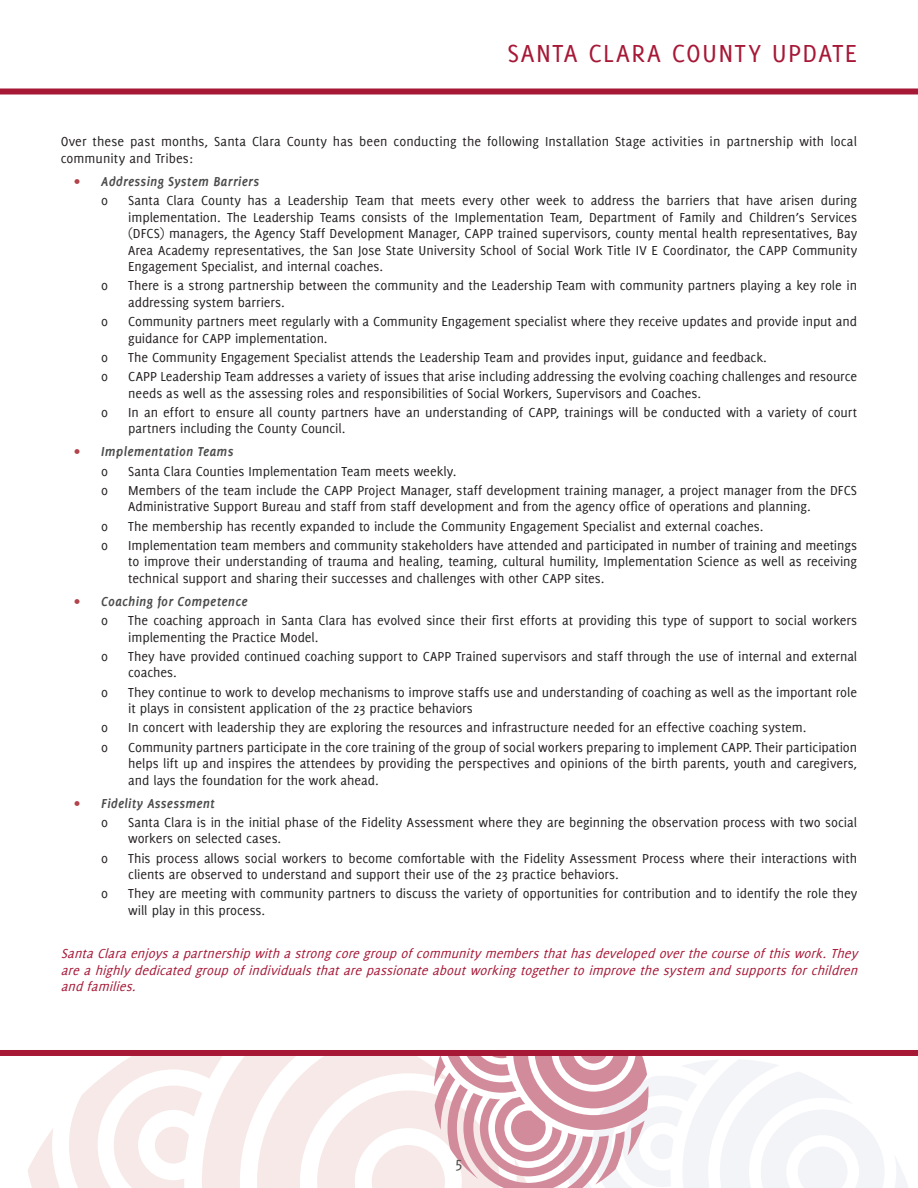
<style>
.page{position:relative;width:918px;height:1188px;background:#fff}
.page>*{position:absolute;margin:0;border:0;box-sizing:border-box;transform-origin:0 0}
.t1{font:27px "Delicious";letter-spacing:.055em;color:#a61836}
.t2{font:16.5px "Delicious";color:#4b4c4d}
.t3{font:14.25px/16.5px "Delicious";letter-spacing:-.005em;color:#231f20}
.t4{font:italic 14.25px/16.5px "Delicious";color:#a61836;text-align:justify}
.t5{font:italic 700 14.25px/19.2px "Delicious";letter-spacing:.01em;color:#4b4c4d}
.s1{color:#b1434a}
.s2{font-weight:400;font-style:normal;color:#231f20}
</style>
<div class="page">
<div style="left:0;top:88px;width:918px;height:6px;background:#a61836"></div>
<svg style="left:648px;top:1060px;width:260px;height:128px;fill:#f3f4f8"></svg>
<svg style="left:28px;top:1056px;width:406px;height:132px;fill:#f6e9e7"></svg>
<svg style="left:434px;top:1056px;width:214px;height:132px"></svg>
<div style="left:0;top:1050px;width:918px;height:6px;background:#a61836"></div>
<h1 class="t1" style="left:508px;top:38px;width:351px">SANTA CLARA COUNTY UPDATE</h1>
<p class="t3" style="left:61px;top:133px;width:798px">Over these past months, Santa Clara County has been conducting the following Installation Stage activities in partnership with local community and Tribes:</p>
<p class="t5" style="left:101px;top:172px;width:160px;text-indent:-27px"><span class="s1">•</span> Addressing System Barriers <span class="s2">o</span></p>
<p class="t3" style="left:128px;top:192px;width:730px;text-align:justify">Santa Clara County has a Leadership Team that meets every other week to address the barriers that have arisen during implementation. The Leadership Teams consists of the Implementation Team, Department of Family and Children’s Services (DFCS) managers, the Agency Staff Development Manager, CAPP trained supervisors, county mental health representatives, Bay Area Academy representatives, the San Jose State University School of Social Work Title IV E Coordinator, the CAPP Community Engagement Specialist, and internal coaches.</p>
<p class="t3" style="left:101px;top:277px;width:8px">o</p>
<p class="t3" style="left:128px;top:277px;width:730px">There is a strong partnership between the community and the Leadership Team with community partners playing a key role in addressing system barriers.</p>
<p class="t3" style="left:101px;top:313px;width:8px">o</p>
<p class="t3" style="left:128px;top:313px;width:730px">Community partners meet regularly with a Community Engagement specialist where they receive updates and provide input and guidance for CAPP implementation.</p>
<p class="t3" style="left:101px;top:349px;width:8px">o</p>
<p class="t3" style="left:128px;top:349px;width:640px">The Community Engagement Specialist attends the Leadership Team and provides input, guidance and feedback.</p>
<p class="t3" style="left:101px;top:368px;width:8px">o</p>
<p class="t3" style="left:128px;top:368px;width:730px">CAPP Leadership Team addresses a variety of issues that arise including addressing the evolving coaching challenges and resource needs as well as the assessing roles and responsibilities of Social Workers, Supervisors and Coaches.</p>
<p class="t3" style="left:101px;top:404px;width:8px">o</p>
<p class="t3" style="left:128px;top:404px;width:730px">In an effort to ensure all county partners have an understanding of CAPP, trainings will be conducted with a variety of court partners including the County Council.</p>
<p class="t5" style="left:101px;top:442px;width:134px;text-indent:-27px"><span class="s1">•</span> Implementation Teams <span class="s2">o</span></p>
<p class="t3" style="left:128px;top:463px;width:330px">Santa Clara Counties Implementation Team meets weekly.</p>
<p class="t3" style="left:101px;top:482px;width:8px">o</p>
<p class="t3" style="left:128px;top:482px;width:730px">Members of the team include the CAPP Project Manager, staff development training manager, a project manager from the DFCS<br>Administrative Support Bureau and staff from staff development and from the agency office of operations and planning.</p>
<p class="t3" style="left:101px;top:517px;width:8px">o</p>
<p class="t3" style="left:128px;top:517px;width:637px">The membership has recently expanded to include the Community Engagement Specialist and external coaches.</p>
<p class="t3" style="left:101px;top:537px;width:8px">o</p>
<p class="t3" style="left:128px;top:537px;width:730px;text-align:justify">Implementation team members and community stakeholders have attended and participated in number of training and meetings to improve their understanding of trauma and healing, teaming, cultural humility, Implementation Science as well as receiving technical support and sharing their successes and challenges with other CAPP sites.</p>
<p class="t5" style="left:101px;top:592px;width:148px;text-indent:-27px"><span class="s1">•</span> Coaching for Competence <span class="s2">o</span></p>
<p class="t3" style="left:128px;top:612px;width:730px">The coaching approach in Santa Clara has evolved since their first efforts at providing this type of support to social workers implementing the Practice Model.</p>
<p class="t3" style="left:101px;top:648px;width:8px">o</p>
<p class="t3" style="left:128px;top:648px;width:731px">They have provided continued coaching support to CAPP Trained supervisors and staff through the use of internal and external coaches.</p>
<p class="t3" style="left:101px;top:684px;width:8px">o</p>
<p class="t3" style="left:128px;top:684px;width:730px">They continue to work to develop mechanisms to improve staffs use and understanding of coaching as well as the important role it plays in consistent application of the 23 practice behaviors</p>
<p class="t3" style="left:101px;top:719px;width:8px">o</p>
<p class="t3" style="left:128px;top:719px;width:680px">In concert with leadership they are exploring the resources and infrastructure needed for an effective coaching system.</p>
<p class="t3" style="left:101px;top:738px;width:8px">o</p>
<p class="t3" style="left:128px;top:738px;width:731px;text-align:justify">Community partners participate in the core training of the group of social workers preparing to implement CAPP. Their participation helps lift up and inspires the attendees by providing the perspectives and opinions of the birth parents, youth and caregivers, and lays the foundation for the work ahead.</p>
<p class="t5" style="left:101px;top:793px;width:115px;text-indent:-27px"><span class="s1">•</span> Fidelity Assessment <span class="s2">o</span></p>
<p class="t3" style="left:128px;top:814px;width:730px">Santa Clara is in the initial phase of the Fidelity Assessment where they are beginning the observation process with two social workers on selected cases.</p>
<p class="t3" style="left:101px;top:850px;width:8px">o</p>
<p class="t3" style="left:128px;top:850px;width:730px">This process allows social workers to become comfortable with the Fidelity Assessment Process where their interactions with clients are observed to understand and support their use of the 23 practice behaviors.</p>
<p class="t3" style="left:101px;top:885px;width:8px">o</p>
<p class="t3" style="left:128px;top:885px;width:731px">They are meeting with community partners to discuss the variety of opportunities for contribution and to identify the role they will play in this process.</p>
<p class="t4" style="left:61px;top:945px;width:802px">SantaClaraenjoysapartnershipwithastrongcoregroupofcommunitymembersthathasdevelopedoverthecourseofthiswork.They areahighlydedicatedgroupofindividualsthatarepassionateaboutworkingtogethertoimprovethesystem andsupportsforchildren andfamilies.</p>
<p class="t2" style="left:455px;top:1153px;width:9px">5</p>
</div>
